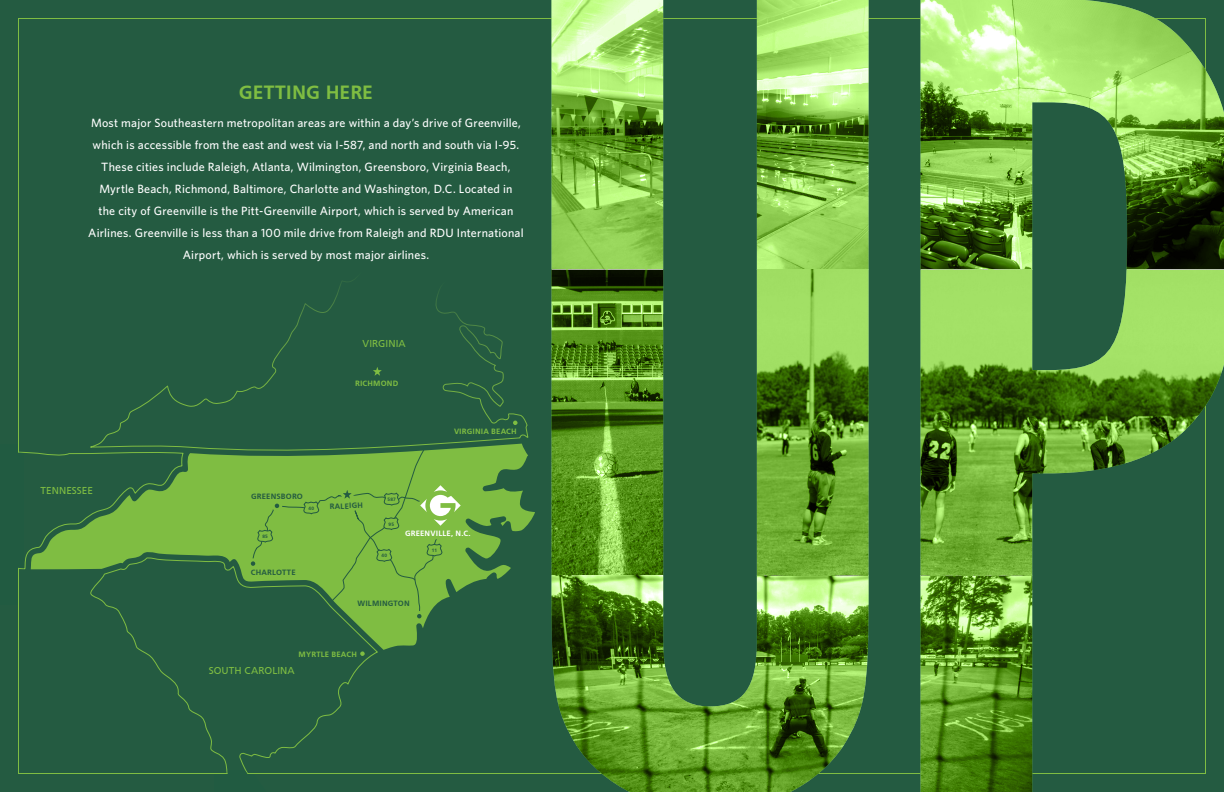
<style>
.page{position:relative;width:1224px;height:792px;background:#245b41}
.page>*{position:absolute;margin:0;border:0;box-sizing:border-box;transform-origin:0 0}
.t1{font:700 20px "Frutiger";color:#7fbd42}
.t2{font:500 12px/22px "Whitney";letter-spacing:.015em;color:#fff;text-align:center}
.t3{font:10px "Frutiger";letter-spacing:.005em;color:#7fbd42}
.t4{font:700 8px "Frutiger";letter-spacing:.02em;color:#245b41}
.t5{font:700 8px "Frutiger";letter-spacing:.02em;color:#7fbd42}
.t6{font:700 8px "Frutiger";letter-spacing:.02em;color:#fff}
.t7{font:700 5px "Frutiger";letter-spacing:.035em;color:#245b41}
</style>
<div class="page">
<svg style="left:89px;top:650px;width:290px;height:124px"></svg>
<svg style="left:104px;top:280px;width:425px;height:164px"></svg>
<svg style="left:90px;top:444px;width:445px;height:206px"></svg>
<svg style="left:373px;top:367px;width:9px;height:9px"></svg>
<svg style="left:513px;top:420px;width:5px;height:5px"></svg>
<svg style="left:360px;top:651px;width:5px;height:5px"></svg>
<img style="left:552px;top:270px;width:112px;height:306px">
<img style="left:552px;top:0;width:672px;height:270px">
<img style="left:552px;top:576px;width:490px;height:216px">
<img style="left:756px;top:270px;width:468px;height:306px">
<svg style="left:18px;top:438px;width:167px;height:132px"></svg>
<svg style="left:214px;top:770px;width:53px;height:4px"></svg>
<svg style="left:253px;top:508px;width:22px;height:52px"></svg>
<div style="left:249px;top:560px;width:8px;height:8px;background:#245b41;border-radius:50%"></div>
<div style="left:248px;top:558px;width:10px;height:11px;border:3px solid #7fbd42;border-radius:50%"></div>
<div style="left:273px;top:502px;width:8px;height:8px;background:#245b41;border-radius:50%"></div>
<div style="left:272px;top:500px;width:10px;height:11px;border:3px solid #7fbd42;border-radius:50%"></div>
<div style="left:415px;top:612px;width:8px;height:8px;background:#245b41;border-radius:50%"></div>
<div style="left:414px;top:611px;width:11px;height:11px;border:3px solid #7fbd42;border-radius:50%"></div>
<svg style="left:281px;top:447px;width:180px;height:166px;background:#75b144"></svg>
<p class="t1" style="left:239px;top:81px;width:136px">GETTING HERE</p>
<p class="t2" style="left:88px;top:112px;width:437px">Most major Southeastern metropolitan areas are within a day’s drive of Greenville, which is accessible from the east and west via I-587, and north and south via I-95.<br>These cities include Raleigh, Atlanta, Wilmington, Greensboro, Virginia Beach, Myrtle Beach, Richmond, Baltimore, Charlotte and Washington, D.C. Located in<br>the city of Greenville is the Pitt-Greenville Airport, which is served by American Airlines. Greenville is less than a 100 mile drive from Raleigh and RDU International Airport, which is served by most major airlines.</p>
<p class="t3" style="left:363px;top:336px;width:45px">VIRGINIA</p>
<p class="t3" style="left:41px;top:484px;width:54px">TENNESSEE</p>
<p class="t5" style="left:355px;top:379px;width:45px">RICHMOND</p>
<p class="t5" style="left:454px;top:427px;width:64px">VIRGINIA BEACH</p>
<p class="t4" style="left:251px;top:491px;width:53px">GREENSBORO</p>
<p class="t7" style="left:308px;top:505px;width:7px">40</p>
<p class="t4" style="left:329px;top:502px;width:35px;rotate:-2deg">RALEIGH</p>
<p class="t7" style="left:387px;top:496px;width:10px">587</p>
<p class="t7" style="left:389px;top:521px;width:7px">95</p>
<p class="t7" style="left:262px;top:533px;width:7px">85</p>
<p class="t6" style="left:405px;top:529px;width:67px">GREENVILLE, N.C.</p>
<p class="t7" style="left:381px;top:553px;width:7px">40</p>
<p class="t7" style="left:432px;top:547px;width:7px">11</p>
<p class="t4" style="left:251px;top:568px;width:46px">CHARLOTTE</p>
<p class="t4" style="left:358px;top:599px;width:54px">WILMINGTON</p>
<p class="t5" style="left:299px;top:649px;width:60px">MYRTLE BEACH</p>
<p class="t3" style="left:209px;top:663px;width:88px">SOUTH CAROLINA</p>
</div>
